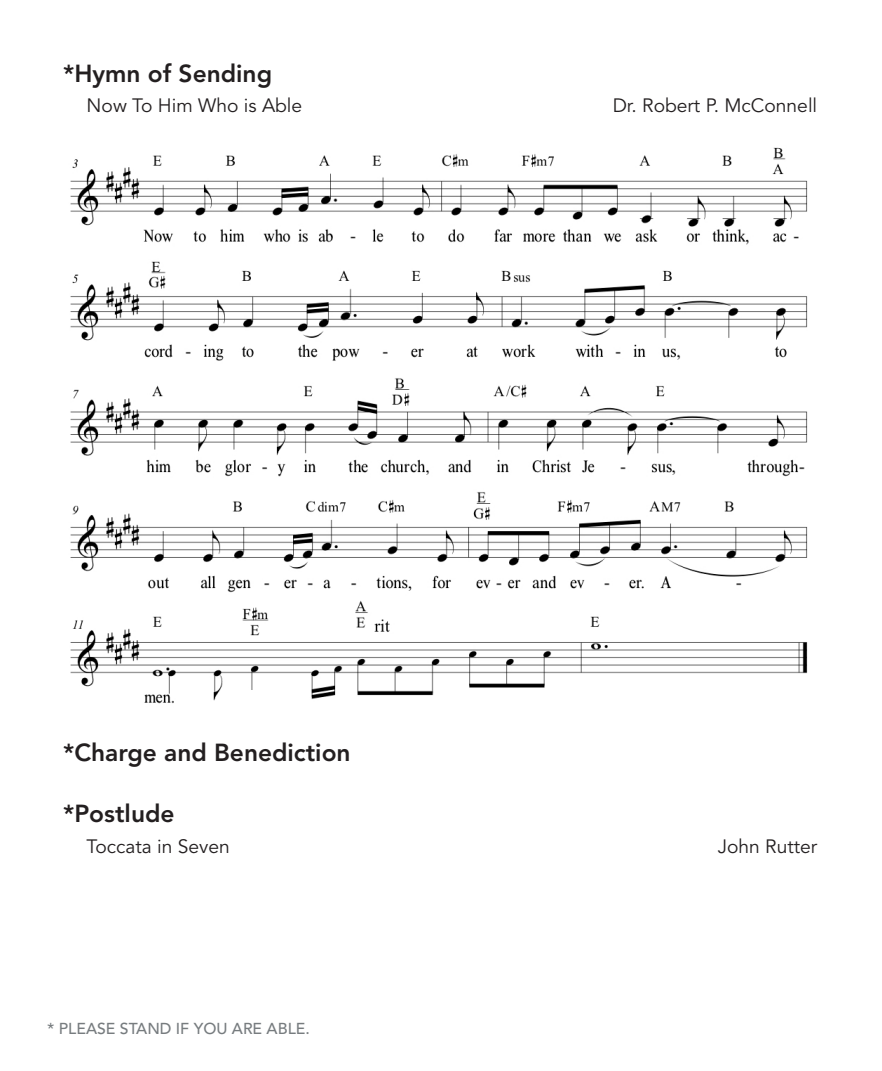
<style>
.page{position:relative;width:882px;height:1071px;background:#fff}
.page>*{position:absolute;margin:0;border:0;box-sizing:border-box;transform-origin:0 0}
.liturgy_heading{font:800 24.5px "Avenir LT Std";color:#231f20}
.Music_Title{font:19.25px "Avenir LT Std";color:#231f20}
.t1{font:500 15.75px "Avenir LT Std";color:#777c7f}
</style>
<div class="page">
<img style="left:70px;top:147px;width:738px;height:557px">
<p class="liturgy_heading" style="left:63px;top:59px;width:211px">*Hymn of Sending</p>
<p class="Music_Title" style="left:87px;top:95px;width:217px">Now To Him Who is Able</p>
<p class="Music_Title" style="left:613px;top:95px;width:206px">Dr. Robert P. McConnell</p>
<p class="liturgy_heading" style="left:63px;top:738px;width:289px">*Charge and Benediction</p>
<p class="liturgy_heading" style="left:63px;top:799px;width:113px">*Postlude</p>
<p class="Music_Title" style="left:87px;top:836px;width:145px">Toccata in Seven</p>
<p class="Music_Title" style="left:718px;top:836px;width:101px">John Rutter</p>
<p class="t1" style="left:47px;top:1019px;width:264px">* PLEASE STAND IF YOU ARE ABLE.</p>
</div>
